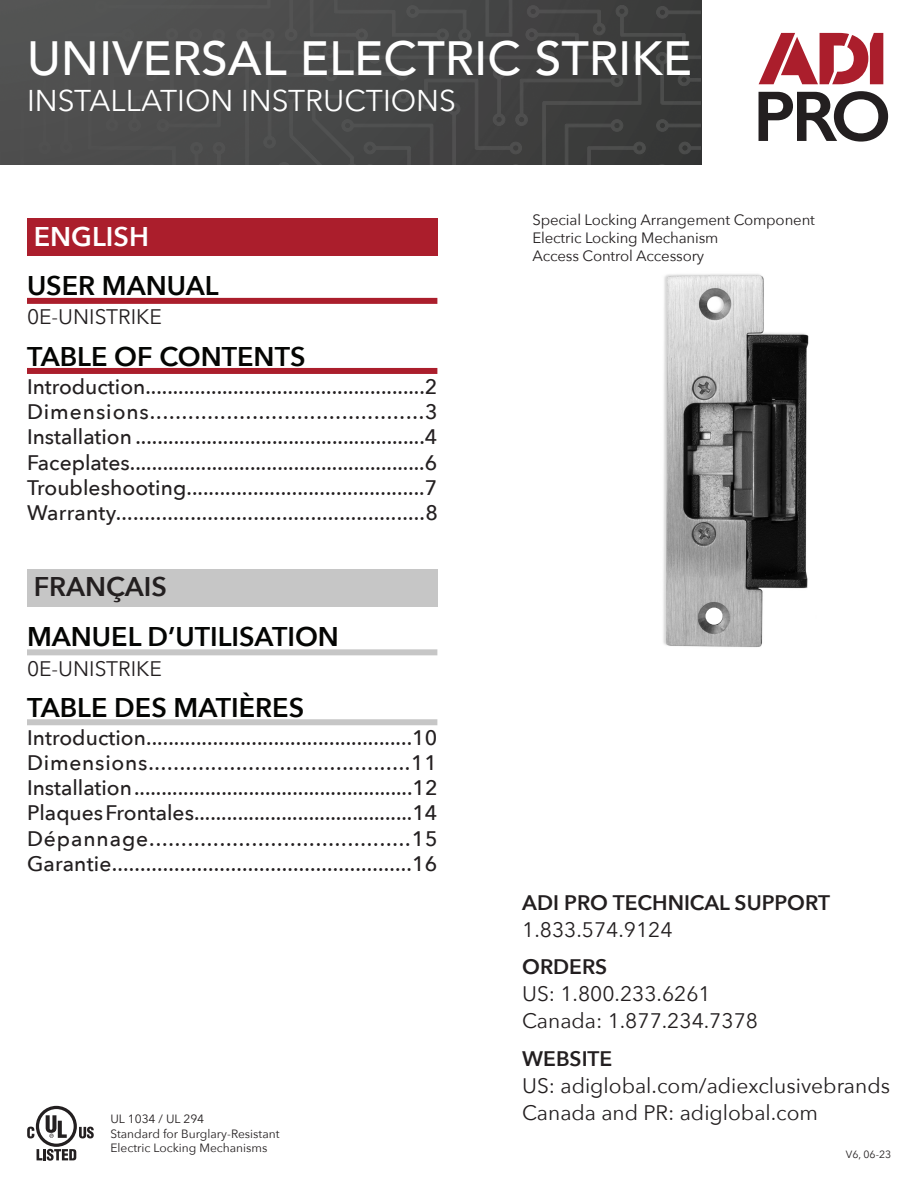
<style>
.page{position:relative;width:918px;height:1188px;background:#fff}
.page>*{position:absolute;margin:0;border:0;box-sizing:border-box;transform-origin:0 0}
.t1{font:500 48px "Avenir";color:#fff}
.t2{font:30px "Avenir Next";color:#fff}
.t3{font:600 27px "Avenir Next";color:#040503}
.t4{font:600 27px "Avenir Next";color:#231f20}
.t5{font:600 27px "Avenir Next";color:#fff}
.t6{font:500 21px "Avenir Next";color:#231f20}
.t7{font:21px "Avenir Next";color:#231f20}
.t8{font:500 21px "Avenir Next";letter-spacing:.045em;color:#231f20}
.t9{font:500 21px "Avenir Next";letter-spacing:.04em;color:#231f20}
.t10{font:600 21px "Avenir Next";color:#231f20}
.body_bold{font:15px/18px "Avenir Next";letter-spacing:-.01em;color:#231f20}
.Specifications_BodyText_Reg{font:12px/14.4px "Avenir Next";color:#231f20}
.t11{font:10.5px "Avenir Next";color:#231f20}
</style>
<div class="page">
<svg style="left:0;top:0;width:701px;height:165px;background:#474848"></svg>
<svg style="left:759px;top:33px;width:124px;height:51px"></svg>
<svg style="left:759px;top:91px;width:129px;height:51px"></svg>
<div style="left:36px;top:1106px;width:41px;height:41px;border:3px solid #231f20;border-radius:50%"></div>
<svg style="left:46px;top:1115px;width:21px;height:23px"></svg>
<svg style="left:27px;top:1127px;width:7px;height:11px"></svg>
<svg style="left:37px;top:1149px;width:39px;height:12px"></svg>
<svg style="left:79px;top:1127px;width:15px;height:11px"></svg>
<img style="left:663px;top:274px;width:146px;height:373px">
<div style="left:705px;top:608px;width:18px;height:17px;background:#fff;border-radius:50%"></div>
<div style="left:27px;top:298px;width:410px;height:6px;background:#ab1e2c"></div>
<div style="left:27px;top:368px;width:410px;height:6px;background:#ab1e2c"></div>
<div style="left:27px;top:219px;width:410px;height:37px;background:#ab1e2c"></div>
<div style="left:27px;top:649px;width:410px;height:6px;background:#c6c6c6"></div>
<div style="left:27px;top:569px;width:410px;height:38px;background:#c6c6c6"></div>
<div style="left:27px;top:719px;width:410px;height:6px;background:#c6c6c6"></div>
<p class="t1" style="left:27px;top:17px;width:667px">UNIVERSAL ELECTRIC STRIKE</p>
<p class="t2" style="left:27px;top:75px;width:431px">INSTALLATION INSTRUCTIONS</p>
<p class="t5" style="left:34px;top:213px;width:117px">ENGLISH</p>
<p class="t3" style="left:27px;top:263px;width:193px">USER MANUAL</p>
<p class="t7" style="left:27px;top:299px;width:136px">0E-UNISTRIKE</p>
<p class="t3" style="left:27px;top:334px;width:280px">TABLE OF CONTENTS</p>
<p class="t6" style="left:27px;top:369px;width:412px">Introduction...................................................2</p>
<p class="t8" style="left:27px;top:394px;width:412px">Dimensions...........................................3</p>
<p class="t6" style="left:27px;top:419px;width:412px">Installation .....................................................4</p>
<p class="t6" style="left:27px;top:444px;width:412px">Faceplates......................................................6</p>
<p class="t6" style="left:27px;top:470px;width:412px">Troubleshooting...........................................7</p>
<p class="t6" style="left:27px;top:495px;width:412px">Warranty......................................................8</p>
<p class="t4" style="left:34px;top:564px;width:135px">FRANÇAIS</p>
<p class="t3" style="left:27px;top:614px;width:314px">MANUEL D’UTILISATION</p>
<p class="t7" style="left:27px;top:651px;width:136px">0E-UNISTRIKE</p>
<p class="t3" style="left:27px;top:684px;width:279px">TABLE DES MATIÈRES</p>
<p class="t6" style="left:27px;top:720px;width:412px">Introduction................................................10</p>
<p class="t9" style="left:27px;top:745px;width:412px">Dimensions..........................................11</p>
<p class="t6" style="left:27px;top:770px;width:412px">Installation ...................................................12</p>
<p class="t6" style="left:27px;top:795px;width:412px">Plaques Frontales........................................14</p>
<p class="t8" style="left:27px;top:820px;width:412px">Dépannage.........................................15</p>
<p class="t6" style="left:27px;top:846px;width:412px">Garantie.....................................................16</p>
<p class="Specifications_BodyText_Reg" style="left:110px;top:1111px;width:171px">UL 1034 / UL 294<br>Standard for Burglary-Resistant<br>Electric Locking Mechanisms</p>
<p class="body_bold" style="left:532px;top:211px;width:284px">Special Locking Arrangement Component<br>Electric Locking Mechanism<br>Access Control Accessory</p>
<p class="t10" style="left:522px;top:884px;width:309px">ADI PRO TECHNICAL SUPPORT</p>
<p class="t7" style="left:522px;top:912px;width:152px">1.833.574.9124</p>
<p class="t10" style="left:522px;top:949px;width:87px">ORDERS</p>
<p class="t7" style="left:522px;top:976px;width:190px">US: 1.800.233.6261</p>
<p class="t7" style="left:522px;top:1003px;width:237px">Canada: 1.877.234.7378</p>
<p class="t10" style="left:522px;top:1041px;width:92px">WEBSITE</p>
<p class="t7" style="left:522px;top:1068px;width:369px">US: adiglobal.com/adiexclusivebrands</p>
<p class="t7" style="left:522px;top:1095px;width:298px">Canada and PR: adiglobal.com</p>
<p class="t11" style="left:846px;top:1145px;width:47px">V6, 06-23</p>
</div>
